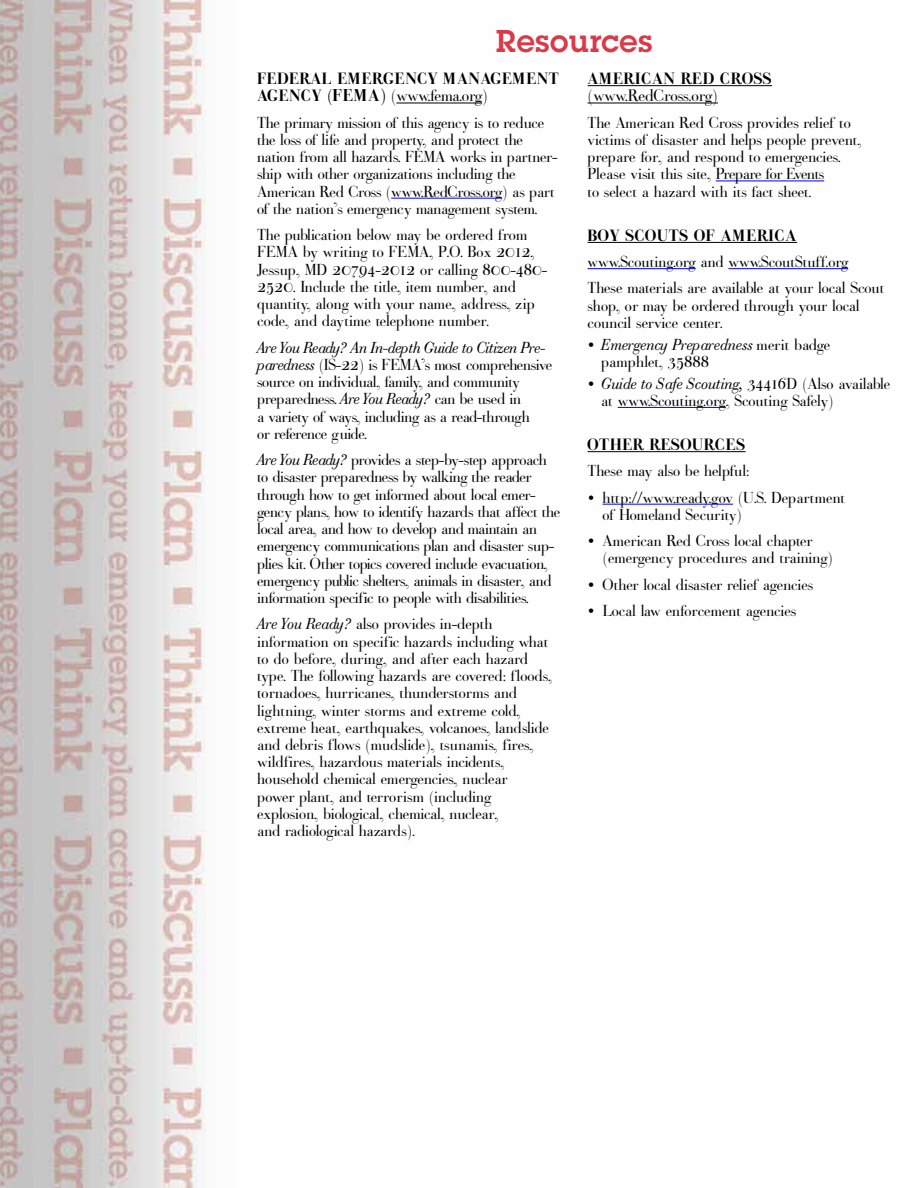
<style>
.page{position:relative;width:918px;height:1188px;background:#fff}
.page>*{position:absolute;margin:0;border:0;box-sizing:border-box;transform-origin:0 0}
.t1{font:600 33px "Lubalin Graph ITC";color:#d93a49}
.t2{font:16.5px "Bodoni Classic";color:#000}
.t3{font:15.75px/17.2px "Bodoni Classic";letter-spacing:-.01em;color:#000}
.t4{font:italic 15.75px "Bodoni Classic Text";letter-spacing:-.015em;color:#000}
.t5{font:700 15.75px "Bodoni Classic";color:#000}
.s1{font-weight:700;font-size:15.75px}
.s2{font-weight:700}
.s3{font-family:"Bodoni Classic Text";font-style:italic}
.s4{font-family:"Bodoni Classic";font-weight:700;font-style:normal}
.s5{font-family:"Bodoni Classic";font-style:normal}
</style>
<div class="page">
<img style="left:0;top:0;width:849px;height:1188px">
<hr style="left:396px;top:103px;width:86px;height:1px;background:#000">
<hr style="left:391px;top:198px;width:111px;height:1px;background:#00f">
<hr style="left:588px;top:85px;width:184px;height:1px;background:#000">
<hr style="left:588px;top:103px;width:130px;height:1px;background:#000">
<hr style="left:716px;top:181px;width:108px;height:1px;background:#00f">
<hr style="left:588px;top:242px;width:209px;height:1px;background:#000">
<hr style="left:588px;top:268px;width:108px;height:1px;background:#00f">
<hr style="left:728px;top:268px;width:120px;height:1px;background:#00f">
<hr style="left:618px;top:407px;width:108px;height:1px;background:#00f">
<hr style="left:588px;top:451px;width:158px;height:1px;background:#000">
<hr style="left:603px;top:504px;width:130px;height:1px;background:#00f">
<h1 class="t1" style="left:495px;top:21px;width:159px">Resources</h1>
<p class="t5" style="left:257px;top:69px;width:304px">FEDERAL EMERGENCY MANAGEMENT</p>
<p class="t2" style="left:257px;top:85px;width:232px"><span class="s1">AGENCY (</span><span class="s2">FEMA)</span> (www.fema.org)</p>
<p class="t3" style="left:257px;top:114px;width:302px">The primary mission of this agency is to reduce the loss of life and property, and protect the nation from all hazards. FEMA works in partner&shy;ship with other organizations including the American Red Cross (www.RedCross.org) as part of the nation’s emergency management system.</p>
<p class="t3" style="left:257px;top:226px;width:292px">The publication below may be ordered from FEMA by writing to FEMA, P.O. Box 2012, Jessup, MD 20794-2012 or calling 800-480- 2520. Include the title, item number, and quantity, along with your name, address, zip code, and daytime telephone number.</p>
<p class="t4" style="left:257px;top:338px;width:290px">Are You Ready? An In-depth Guide to Citizen Pre-</p>
<p class="t3" style="left:257px;top:356px;width:297px"><span class="s3">paredness</span> (IS-22) is FEMA’s most comprehensive source on individual, family, and community preparedness. <span class="s3">Are You Ready?</span> can be used in<br>a variety of ways, including as a read-through<br>or reference guide.</p>
<p class="t3" style="left:257px;top:451px;width:305px"><span class="s3">Are You Ready?</span> provides a step-by-step approach to disaster preparedness by walking the reader through how to get informed about local emer&shy;gency plans, how to identify hazards that affect the local area, and how to develop and maintain an emergency communications plan and disaster sup&shy;plies kit. Other topics covered include evacuation, emergency public shelters, animals in disaster, and information specific to people with disabilities.</p>
<p class="t3" style="left:257px;top:616px;width:297px"><span class="s3">Are You Ready?</span> also provides in-depth information on specific hazards including what to do before, during, and after each hazard type. The following hazards are covered: floods, tornadoes, hurricanes, thunderstorms and lightning, winter storms and extreme cold, extreme heat, earthquakes, volcanoes, landslide and debris flows (mudslide), tsunamis, fires, wildfires, hazardous materials incidents, household chemical emergencies, nuclear<br>power plant, and terrorism (including explosion, biological, chemical, nuclear,<br>and radiological hazards).</p>
<p class="t5" style="left:588px;top:69px;width:186px">AMERICAN RED CROSS</p>
<p class="t2" style="left:588px;top:85px;width:132px">(www.RedCross.org)</p>
<p class="t3" style="left:588px;top:114px;width:275px">The American Red Cross provides relief to victims of disaster and helps people prevent, prepare for, and respond to emergencies.<br>Please visit this site, Prepare for Events<br>to select a hazard with its fact sheet.</p>
<p class="t5" style="left:588px;top:226px;width:211px">BOY SCOUTS OF AMERICA</p>
<p class="t3" style="left:588px;top:249px;width:298px;line-height:26.2px">www.Scouting.org and www.ScoutStuff.org<br>These materials are available at your local Scout</p>
<p class="t3" style="left:588px;top:297px;width:274px">shop, or may be ordered through your local council service center.</p>
<p class="t4" style="left:588px;top:335px;width:244px"><span class="s4">•</span> Emergency Preparedness <span class="s5">merit badge</span></p>
<p class="t3" style="left:601px;top:353px;width:110px">pamphlet, 35888</p>
<p class="t4" style="left:588px;top:374px;width:304px"><span class="s4">•</span> Guide to Safe Scouting, <span class="s5">34416D (Also available</span></p>
<p class="t3" style="left:601px;top:392px;width:234px">at www.Scouting.org, Scouting Safely)</p>
<p class="t5" style="left:588px;top:435px;width:160px">OTHER RESOURCES</p>
<p class="t3" style="left:588px;top:463px;width:163px">These may also be helpful:</p>
<p class="t3" style="left:603px;top:489px;width:244px;text-indent:-15px"><span class="s2">•</span> http://www.ready.gov (U.S. Department of Homeland Security)</p>
<p class="t3" style="left:603px;top:532px;width:232px;text-indent:-15px"><span class="s2">•</span> American Red Cross local chapter (emergency procedures and training)</p>
<p class="t3" style="left:588px;top:576px;width:227px"><span class="s2">•</span> Other local disaster relief agencies</p>
<p class="t3" style="left:588px;top:602px;width:210px"><span class="s2">•</span> Local law enforcement agencies</p>
</div>
